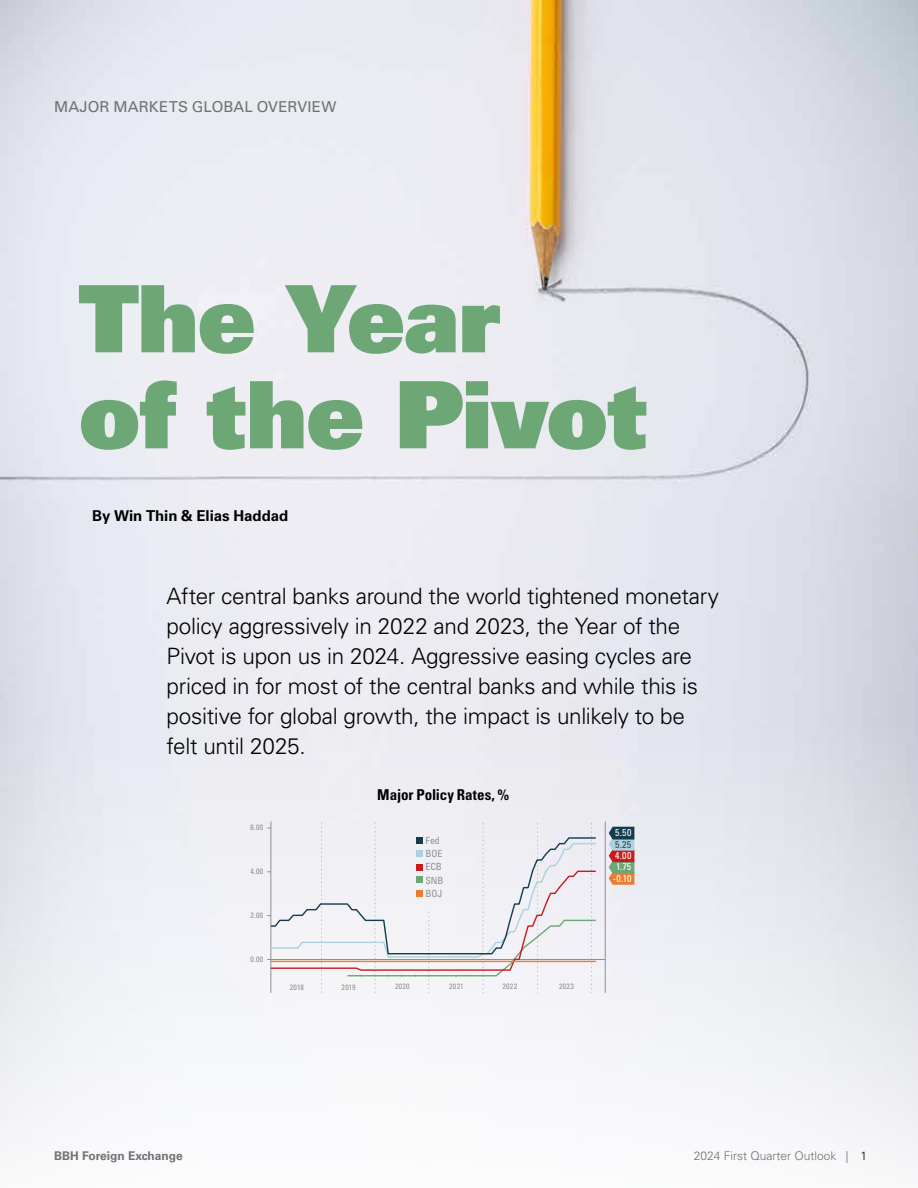
<style>
.page{position:relative;width:918px;height:1188px;background:#fff}
.page>*{position:absolute;margin:0;border:0;box-sizing:border-box;transform-origin:0 0}
.t1{font:93px/96px "Univers LT Pro 85 X Black";letter-spacing:-.01em;color:#6ea776}
.INTRO{font:300 22.5px/30px "Univers LT Pro 45";letter-spacing:-.015em;color:#000}
.EM-DM_Headnotes{font:15px "Univers LT Pro 55 Roman";letter-spacing:.01em;color:#717073}
.Author{font:700 15px "Univers LT Pro 65";color:#000}
.Table_Title{font:700 condensed 15px "Univers LT Pro";letter-spacing:-.005em;color:#000}
.t2{font:300 12px "Univers LT Pro 45";color:#717073}
.t3{font:700 12px "Univers LT Pro 65";color:#717073}
.t4{font:condensed 9.9px "Univers LT Pro";letter-spacing:.03em;color:#fff}
.t5{font:condensed 9.9px/13.4px "Univers LT Pro";letter-spacing:-.005em;color:#8e9093}
.t6{font:condensed 9.9px "Univers LT Pro";color:#414141}
.t7{font:condensed 7.8px "Univers LT Std";letter-spacing:.04em;color:#8e9093}
.s1{color:#000}
</style>
<div class="page">
<img style="left:0;top:0;width:918px;height:1161px">
<hr style="left:605px;top:822px;width:1px;height:171px;background:#8e9093">
<hr style="left:267px;top:959px;width:338px;height:1px;background:#8e9093">
<svg style="left:609px;top:827px;width:25px;height:58px"></svg>
<svg style="left:267px;top:822px;width:330px;height:171px"></svg>
<hr style="left:271px;top:961px;width:325px;height:1px;background:#ec7d30">
<p class="EM-DM_Headnotes" style="left:54px;top:97px;width:284px">MAJOR MARKETS GLOBAL OVERVIEW</p>
<p class="t1" style="left:79px;top:268px;width:570px">The Year<br>of the Pivot</p>
<p class="Author" style="left:92px;top:505px;width:198px">By Win Thin &amp; Elias Haddad</p>
<p class="INTRO" style="left:166px;top:580px;width:554px">After central banks around the world tightened monetary policy aggressively in 2022 and 2023, the Year of the Pivot is upon us in 2024. Aggressive easing cycles are priced in for most of the central banks and while this is positive for global growth, the impact is unlikely to be felt until 2025.</p>
<p class="Table_Title" style="left:377px;top:786px;width:133px">Major Policy Rates, %</p>
<p class="t7" style="left:250px;top:823px;width:14px">6.00</p>
<p class="t7" style="left:250px;top:867px;width:14px">4.00</p>
<p class="t7" style="left:250px;top:911px;width:14px">2.00</p>
<p class="t7" style="left:251px;top:955px;width:14px">0.00</p>
<p class="t5" style="left:426px;top:833px;width:19px">Fed<br>BOE<br>ECB<br>SNB<br>BOJ</p>
<p class="t7" style="left:342px;top:982px;width:16px">2019</p>
<p class="t7" style="left:395px;top:982px;width:16px">2020</p>
<p class="t7" style="left:449px;top:982px;width:16px">2021</p>
<p class="t7" style="left:559px;top:982px;width:16px">2023</p>
<p class="t7" style="left:290px;top:982px;width:16px">2018</p>
<p class="t7" style="left:502px;top:982px;width:16px">2022</p>
<p class="t4" style="left:615px;top:827px;width:18px">5.50</p>
<p class="t6" style="left:615px;top:838px;width:18px">5.25</p>
<p class="t4" style="left:615px;top:849px;width:18px">4.00</p>
<p class="t4" style="left:616px;top:861px;width:17px">1.75</p>
<p class="t4" style="left:613px;top:872px;width:20px">-0.10</p>
<p class="t3" style="left:54px;top:1147px;width:130px">BBH Foreign Exchange</p>
<p class="t2" style="left:694px;top:1148px;width:175px">2024 First Quarter Outlook | <span class="s1">1</span></p>
</div>
